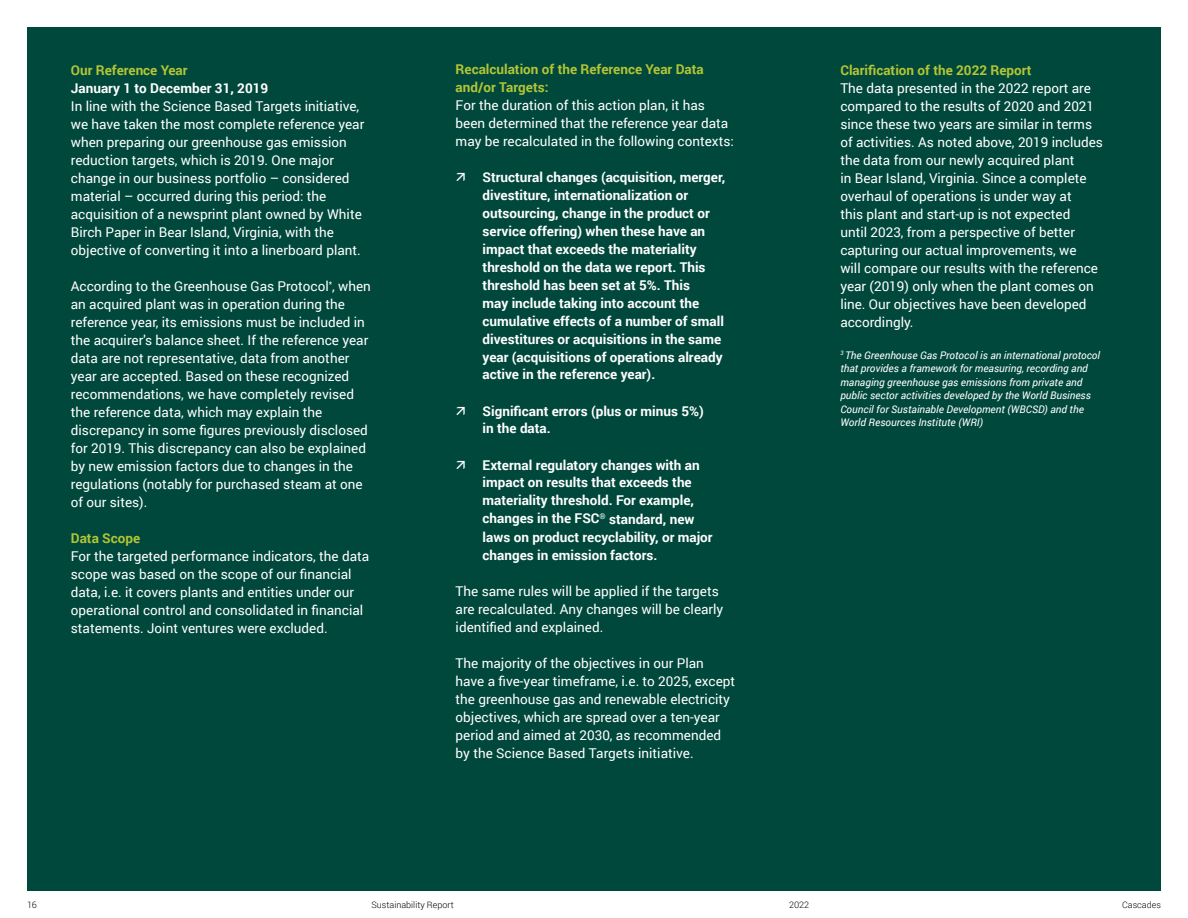
<style>
.page{position:relative;width:1188px;height:918px;background:#fff}
.page>*{position:absolute;margin:0;border:0;box-sizing:border-box;transform-origin:0 0}
.t1{font:13.5px/18px "Roboto";color:#fff}
.t2{font:700 13.5px/18px "Roboto";color:#fff}
.t3{font:700 13.5px/18px "Roboto";color:#b3c535}
.t4{font:italic 10.5px/13.5px "Roboto";color:#fff}
.t5{font:300 9px "Roboto";color:#000}
</style>
<div class="page">
<div style="left:27px;top:27px;width:1134px;height:864px;background:#00483c"></div>
<p class="t3" style="left:71px;top:61px;width:118px">Our Reference Year</p>
<p class="t2" style="left:71px;top:79px;width:199px">January 1 to December 31, 2019</p>
<p class="t1" style="left:71px;top:97px;width:295px">In line with the Science Based Targets initiative, we have taken the most complete reference year when preparing our greenhouse gas emission reduction targets, which is 2019. One major change in our business portfolio – considered material – occurred during this period: the acquisition of a newsprint plant owned by White Birch Paper in Bear Island, Virginia, with the objective of converting it into a linerboard plant.</p>
<p class="t1" style="left:71px;top:277px;width:302px">According to the Greenhouse Gas Protocol<sup>*</sup>, when an acquired plant was in operation during the reference year, its emissions must be included in the acquirer's balance sheet. If the reference year data are not representative, data from another year are accepted. Based on these recognized recommendations, we have completely revised the reference data, which may explain the discrepancy in some figures previously disclosed for 2019. This discrepancy can also be explained by new emission factors due to changes in the regulations (notably for purchased steam at one of our sites).</p>
<p class="t3" style="left:71px;top:529px;width:71px">Data Scope</p>
<p class="t1" style="left:71px;top:547px;width:300px">For the targeted performance indicators, the data scope was based on the scope of our financial data, i.e. it covers plants and entities under our operational control and consolidated in financial statements. Joint ventures were excluded.</p>
<p class="t3" style="left:456px;top:59px;width:250px">Recalculation of the Reference Year Data and/or Targets:</p>
<p class="t1" style="left:456px;top:95px;width:280px">For the duration of this action plan, it has been determined that the reference year data may be recalculated in the following contexts:</p>
<p class="t2" style="left:483px;top:167px;width:244px">Structural changes (acquisition, merger, divestiture, internationalization or outsourcing, change in the product or service offering) when these have an impact that exceeds the materiality threshold on the data we report. This threshold has been set at 5%. This<br>may include taking into account the cumulative effects of a number of small divestitures or acquisitions in the same year (acquisitions of operations already active in the reference year).</p>
<p class="t2" style="left:483px;top:401px;width:223px">Significant errors (plus or minus 5%) in the data.</p>
<p class="t2" style="left:483px;top:455px;width:231px">External regulatory changes with an impact on results that exceeds the materiality threshold. For example, changes in the FSC<sup>®</sup> standard, new laws on product recyclability, or major changes in emission factors.</p>
<p class="t1" style="left:456px;top:581px;width:269px">The same rules will be applied if the targets are recalculated. Any changes will be clearly identified and explained.</p>
<p class="t1" style="left:456px;top:653px;width:281px">The majority of the objectives in our Plan have a five-year timeframe, i.e. to 2025, except the greenhouse gas and renewable electricity objectives, which are spread over a ten-year period and aimed at 2030, as recommended by the Science Based Targets initiative.</p>
<p class="t3" style="left:840px;top:61px;width:193px">Clarification of the 2022 Report</p>
<p class="t1" style="left:840px;top:79px;width:264px">The data presented in the 2022 report are compared to the results of 2020 and 2021 since these two years are similar in terms of activities. As noted above, 2019 includes the data from our newly acquired plant<br>in Bear Island, Virginia. Since a complete overhaul of operations is under way at<br>this plant and start-up is not expected<br>until 2023, from a perspective of better capturing our actual improvements, we<br>will compare our results with the reference year (2019) only when the plant comes on line. Our objectives have been developed accordingly.</p>
<p class="t4" style="left:840px;top:348px;width:261px"><sup>3</sup> The Greenhouse Gas Protocol is an international protocol that provides a framework for measuring, recording and managing greenhouse gas emissions from private and public sector activities developed by the World Business Council for Sustainable Development (WBCSD) and the World Resources Institute (WRI)</p>
<p class="t5" style="left:27px;top:899px;width:11px">16</p>
<p class="t5" style="left:372px;top:899px;width:84px">Sustainability Report</p>
<p class="t5" style="left:789px;top:899px;width:22px">2022</p>
<p class="t5" style="left:1122px;top:899px;width:40px">Cascades</p>
</div>
